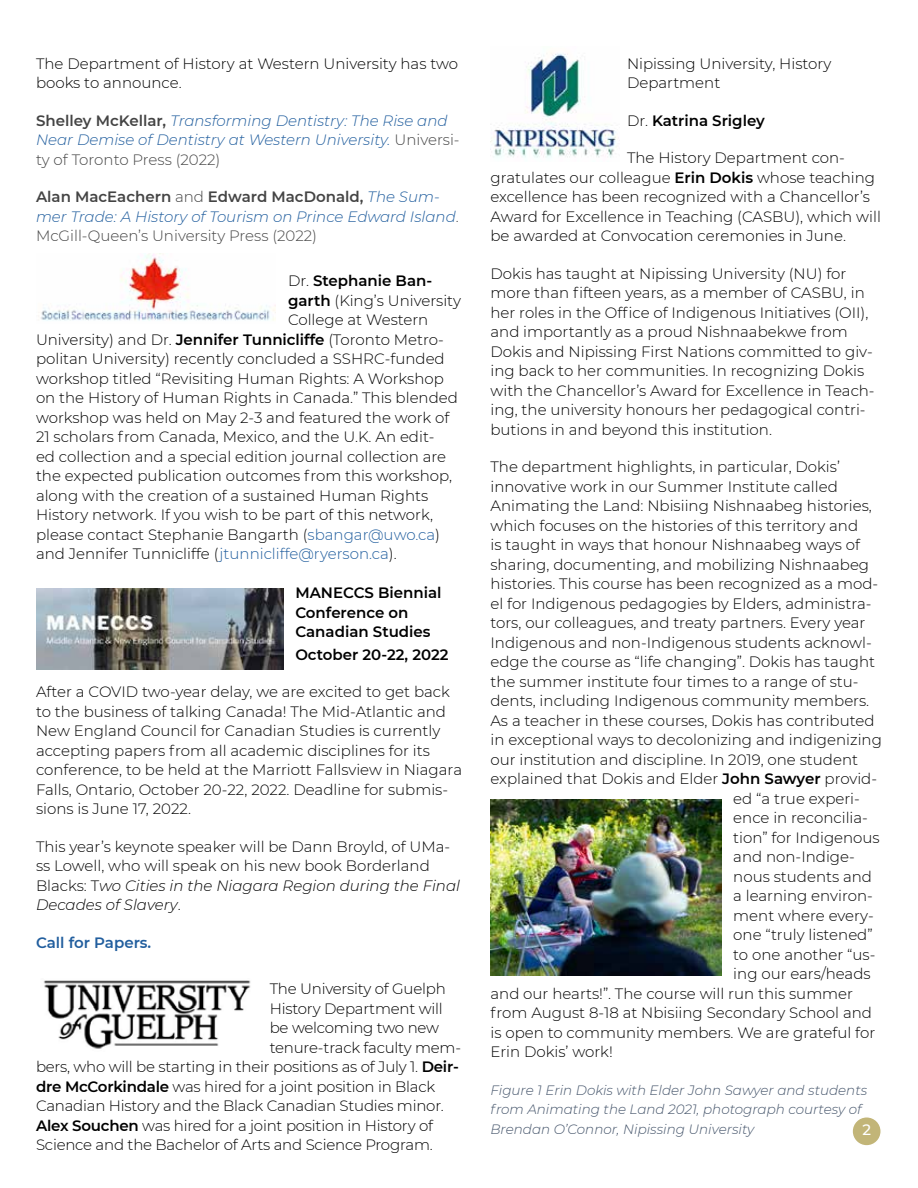
<style>
.page{position:relative;width:918px;height:1188px;background:#fff}
.page>*{position:absolute;margin:0;border:0;box-sizing:border-box;transform-origin:0 0}
.t1{font:300 15px/19.5px "Montserrat";color:#000}
.t2{font:italic 300 15px/19.5px "Montserrat";color:#215e9e}
.t3{font:600 15px/19.5px "Montserrat";color:#000}
.t4{font:600 15px "Montserrat";color:#215e9e}
.t5{font:500 15px "Montserrat";color:#fff}
.t6{font:italic 300 13.5px/19.5px "Montserrat";color:#44546a}
.s1{font-weight:600;font-style:normal;color:#444}
.s2{font-style:normal;color:#444}
.s3{font-weight:300}
.s4{font-weight:600}
.s5{color:#215e9e}
.s6{font-style:italic}
</style>
<div class="page">
<div style="left:852px;top:1117px;width:29px;height:29px;background:#c2b578;border-radius:50%"></div>
<div style="left:851px;top:1116px;width:31px;height:31px;border:2px solid #fff;border-radius:50%"></div>
<img style="left:490px;top:53px;width:127px;height:105px">
<img style="left:41px;top:254px;width:235px;height:67px">
<img style="left:36px;top:588px;width:247px;height:81px">
<img style="left:43px;top:980px;width:208px;height:69px">
<img style="left:490px;top:800px;width:231px;height:176px">
<p class="t1" style="left:36px;top:53px;width:424px">The Department of History at Western University has two books to announce.</p>
<p class="t2" style="left:36px;top:110px;width:425px"><span class="s1">Shelley McKellar,</span> Transforming Dentistry: The Rise and<br>Near Demise of Dentistry at Western University. <span class="s2">Universi&shy;ty of Toronto Press (2022)</span></p>
<p class="t2" style="left:36px;top:186px;width:424px"><span class="s1">Alan MacEachern</span> <span class="s2">and</span> <span class="s1">Edward MacDonald,</span> The Sum&shy;mer Trade: A History of Tourism on Prince Edward Island<span class="s2">.<br>McGill-Queen’s University Press (2022)</span></p>
<p class="t3" style="left:288px;top:270px;width:146px"><span class="s3">Dr.</span> Stephanie Ban-</p>
<p class="t1" style="left:288px;top:290px;width:175px"><span class="s4">garth</span> (King’s University</p>
<p class="t1" style="left:288px;top:309px;width:142px">College at Western</p>
<p class="t1" style="left:36px;top:329px;width:409px">University) and Dr. <span class="s4">Jennifer Tunnicliffe</span> (Toronto Metro-</p>
<p class="t1" style="left:36px;top:348px;width:410px">politan University) recently concluded a SSHRC-funded</p>
<p class="t1" style="left:36px;top:368px;width:409px">workshop titled “Revisiting Human Rights: A Workshop</p>
<p class="t1" style="left:36px;top:387px;width:423px">on the History of Human Rights in Canada.” This blended</p>
<p class="t1" style="left:36px;top:407px;width:415px">workshop was held on May 2-3 and featured the work of</p>
<p class="t1" style="left:36px;top:426px;width:400px">21 scholars from Canada, Mexico, and the U.K. An edit-</p>
<p class="t1" style="left:36px;top:446px;width:412px">ed collection and a special edition journal collection are</p>
<p class="t1" style="left:36px;top:465px;width:418px">the expected publication outcomes from this workshop,</p>
<p class="t1" style="left:36px;top:485px;width:394px">along with the creation of a sustained Human Rights</p>
<p class="t1" style="left:36px;top:504px;width:399px">History network. If you wish to be part of this network,</p>
<p class="t1" style="left:36px;top:524px;width:406px">please contact Stephanie Bangarth (<span class="s5">sbangar@uwo.ca</span>)</p>
<p class="t1" style="left:36px;top:543px;width:362px">and Jennifer Tunnicliffe (<span class="s5">jtunnicliffe@ryerson.ca</span>).</p>
<p class="t3" style="left:295px;top:582px;width:148px">MANECCS Biennial<br>Conference on<br>Canadian Studies</p>
<p class="t3" style="left:295px;top:644px;width:155px">October 20-22, 2022</p>
<p class="t1" style="left:36px;top:681px;width:428px">After a COVID two-year delay, we are excited to get back to the business of talking Canada! The Mid-Atlantic and New England Council for Canadian Studies is currently accepting papers from all academic disciplines for its conference, to be held at the Marriott Fallsview in Niagara Falls, Ontario, October 20-22, 2022. Deadline for submis&shy;sions is June 17, 2022.</p>
<p class="t1" style="left:36px;top:836px;width:426px">This year’s keynote speaker will be Dann Broyld, of UMa&shy;ss Lowell, who will speak on his new book Borderland Blacks: T<span class="s6">wo Cities in the Niagara Region during the Final Decades of Slavery</span>.</p>
<p class="t4" style="left:36px;top:932px;width:117px">Call for Papers.</p>
<p class="t1" style="left:270px;top:978px;width:178px">The University of Guelph</p>
<p class="t1" style="left:270px;top:998px;width:175px">History Department will</p>
<p class="t1" style="left:270px;top:1017px;width:171px">be welcoming two new</p>
<p class="t1" style="left:270px;top:1037px;width:193px">tenure-track faculty mem-</p>
<p class="t1" style="left:36px;top:1056px;width:424px">bers, who will be starting in their positions as of July 1. <span class="s4">Deir-</span></p>
<p class="t1" style="left:36px;top:1076px;width:401px"><span class="s4">dre McCorkindale</span> was hired for a joint position in Black</p>
<p class="t1" style="left:36px;top:1095px;width:409px">Canadian History and the Black Canadian Studies minor.</p>
<p class="t1" style="left:36px;top:1115px;width:399px"><span class="s4">Alex Souchen</span> was hired for a joint position in History of</p>
<p class="t1" style="left:36px;top:1134px;width:398px">Science and the Bachelor of Arts and Science Program.</p>
<p class="t1" style="left:627px;top:53px;width:206px">Nipissing University, History<br>Department</p>
<p class="t3" style="left:627px;top:110px;width:139px"><span class="s3">Dr.</span> Katrina Srigley</p>
<p class="t1" style="left:490px;top:147px;width:392px;text-indent:137px">The History Department con&shy;gratulates our colleague <span class="s4">Erin Dokis</span> whose teaching excellence has been recognized with a Chancellor’s Award for Excellence in Teaching (CASBU), which will be awarded at Convocation ceremonies in June.</p>
<p class="t1" style="left:490px;top:263px;width:386px">Dokis has taught at Nipissing University (NU) for more than fifteen years, as a member of CASBU, in her roles in the Office of Indigenous Initiatives (OII), and importantly as a proud Nishnaabekwe from Dokis and Nipissing First Nations committed to giv&shy;ing back to her communities. In recognizing Dokis with the Chancellor’s Award for Excellence in Teach&shy;ing, the university honours her pedagogical contri&shy;butions in and beyond this institution.</p>
<p class="t1" style="left:490px;top:456px;width:351px">The department highlights, in particular, Dokis’</p>
<p class="t1" style="left:490px;top:476px;width:349px">innovative work in our Summer Institute called</p>
<p class="t1" style="left:490px;top:495px;width:383px">Animating the Land: Nbisiing Nishnaabeg histories,</p>
<p class="t1" style="left:490px;top:515px;width:369px">which focuses on the histories of this territory and</p>
<p class="t1" style="left:490px;top:534px;width:371px">is taught in ways that honour Nishnaabeg ways of</p>
<p class="t1" style="left:490px;top:554px;width:380px">sharing, documenting, and mobilizing Nishnaabeg</p>
<p class="t1" style="left:490px;top:573px;width:389px">histories. This course has been recognized as a mod-</p>
<p class="t1" style="left:490px;top:593px;width:383px">el for Indigenous pedagogies by Elders, administra-</p>
<p class="t1" style="left:490px;top:612px;width:376px">tors, our colleagues, and treaty partners. Every year</p>
<p class="t1" style="left:490px;top:632px;width:383px">Indigenous and non-Indigenous students acknowl-</p>
<p class="t1" style="left:490px;top:651px;width:386px">edge the course as “life changing”. Dokis has taught</p>
<p class="t1" style="left:490px;top:671px;width:370px">the summer institute four times to a range of stu-</p>
<p class="t1" style="left:490px;top:690px;width:380px">dents, including Indigenous community members.</p>
<p class="t1" style="left:490px;top:710px;width:386px">As a teacher in these courses, Dokis has contributed</p>
<p class="t1" style="left:490px;top:729px;width:393px">in exceptional ways to decolonizing and indigenizing</p>
<p class="t1" style="left:490px;top:749px;width:369px">our institution and discipline. In 2019, one student</p>
<p class="t1" style="left:490px;top:768px;width:388px">explained that Dokis and Elder <span class="s4">John Sawyer</span> provid-</p>
<p class="t1" style="left:733px;top:788px;width:128px">ed “a true experi-</p>
<p class="t1" style="left:733px;top:807px;width:136px">ence in reconcilia-</p>
<p class="t1" style="left:733px;top:827px;width:148px">tion” for Indigenous</p>
<p class="t1" style="left:733px;top:846px;width:123px">and non-Indige-</p>
<p class="t1" style="left:733px;top:866px;width:140px">nous students and</p>
<p class="t1" style="left:733px;top:885px;width:141px">a learning environ-</p>
<p class="t1" style="left:733px;top:905px;width:142px">ment where every-</p>
<p class="t1" style="left:733px;top:924px;width:141px">one “truly listened”</p>
<p class="t1" style="left:733px;top:944px;width:144px">to one another “us-</p>
<p class="t1" style="left:733px;top:963px;width:139px">ing our ears/heads</p>
<p class="t1" style="left:490px;top:983px;width:364px">and our hearts!”. The course will run this summer</p>
<p class="t1" style="left:490px;top:1002px;width:383px">from August 8-18 at Nbisiing Secondary School and</p>
<p class="t1" style="left:490px;top:1022px;width:386px">is open to community members. We are grateful for</p>
<p class="t1" style="left:490px;top:1041px;width:124px">Erin Dokis’ work!</p>
<p class="t6" style="left:490px;top:1080px;width:378px">Figure 1 Erin Dokis with Elder John Sawyer and students from Animating the Land 2021, photograph courtesy of<br>Brendan O’Connor, Nipissing University</p>
<p class="t5" style="left:862px;top:1120px;width:10px">2</p>
</div>
